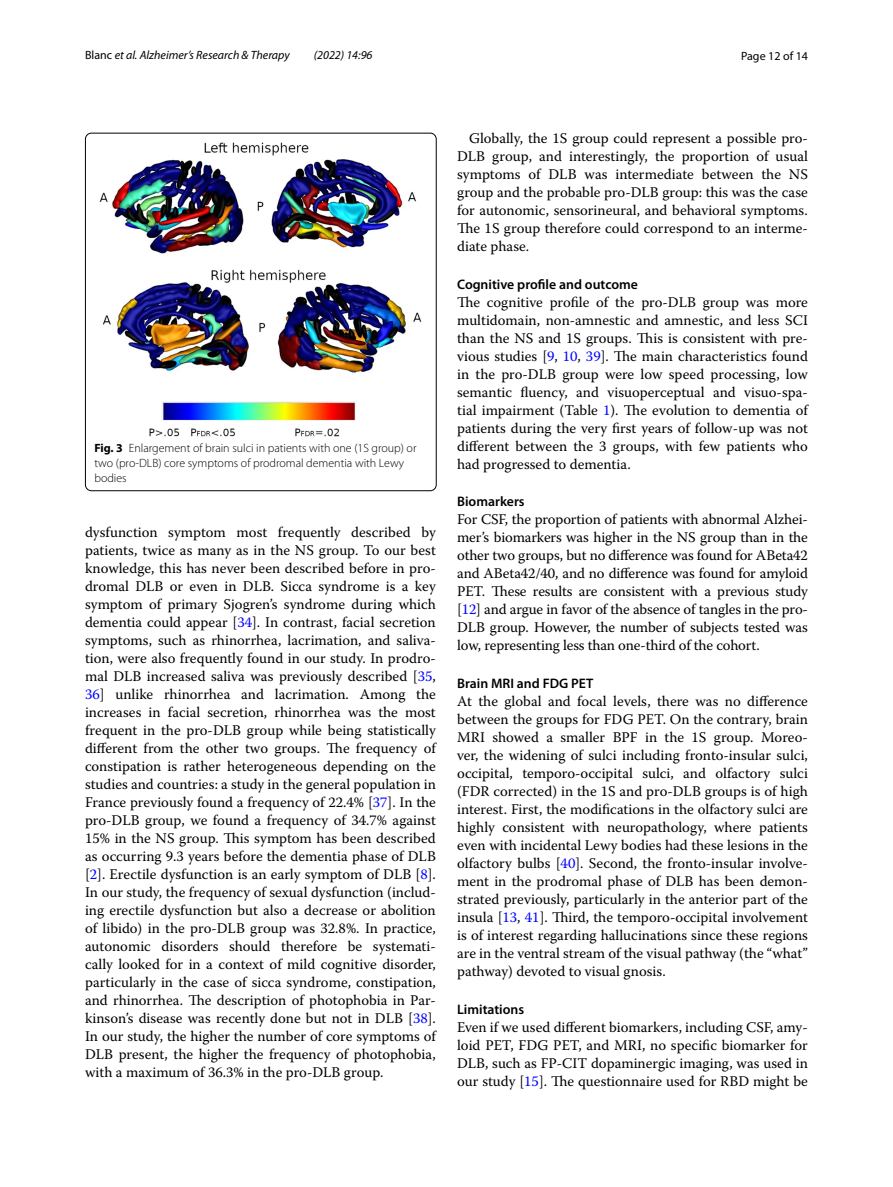
<style>
.page{position:relative;width:893px;height:1187px;background:#fff}
.page>*{position:absolute;margin:0;border:0;box-sizing:border-box;transform-origin:0 0}
.t1{font:14.7px/18px "Warnock Pro";color:#000;text-align:justify}
.t2{font:600 13.8px "Myriad Pro";color:#000}
.t3{font:300 12px/15px "Myriad Pro";color:#000}
.t4{font:italic 12px "Myriad Pro";color:#000}
.t5{font:12px "Myriad Pro";color:#000}
.s1{font-style:normal}
.s2{font-weight:700}
.s3{color:#00f}
</style>
<div class="page">
<img style="left:100px;top:142px;width:322px;height:294px">
<div style="left:85px;top:133px;width:351px;height:358px;border:1px solid #000;border-radius:6px"></div>
<p class="t4" style="left:85px;top:48px;width:206px"><span class="s1">Blanc</span> et al. Alzheimer’s Research &amp; Therapy</p>
<p class="t4" style="left:314px;top:48px;width:60px">(2022) 14:96</p>
<p class="t5" style="left:741px;top:48px;width:68px">Page 12 of 14</p>
<p class="t3" style="left:94px;top:440px;width:324px"><span class="s2">Fig. 3</span> Enlargement of brain sulci in patients with one (1S group) or two (pro-DLB) core symptoms of prodromal dementia with Lewy bodies</p>
<p class="t1" style="left:85px;top:522px;width:352px">dysfunction symptom most frequently described by patients, twice as many as in the NS group. To our best knowledge, this has never been described before in pro&shy;dromal DLB or even in DLB. Sicca syndrome is a key symptom of primary Sjogren’s syndrome during which dementia could appear [<span class="s3">34</span>]. In contrast, facial secretion symptoms, such as rhinorrhea, lacrimation, and saliva&shy;tion, were also frequently found in our study. In prodro&shy;mal DLB increased saliva was previously described [<span class="s3">35</span>, <span class="s3">36</span>] unlike rhinorrhea and lacrimation. Among the increases in facial secretion, rhinorrhea was the most frequent in the pro-DLB group while being statistically different from the other two groups. The frequency of constipation is rather heterogeneous depending on the studies and countries: a study in the general population in France previously found a frequency of 22.4% [<span class="s3">37</span>]. In the pro-DLB group, we found a frequency of 34.7% against 15% in the NS group. This symptom has been described as occurring 9.3 years before the dementia phase of DLB [<span class="s3">2</span>]. Erectile dysfunction is an early symptom of DLB [<span class="s3">8</span>].<br>In our study, the frequency of sexual dysfunction (includ&shy;ing erectile dysfunction but also a decrease or abolition of libido) in the pro-DLB group was 32.8%. In practice, autonomic disorders should therefore be systemati&shy;cally looked for in a context of mild cognitive disorder, particularly in the case of sicca syndrome, constipation, and rhinorrhea. The description of photophobia in Par&shy;kinson’s disease was recently done but not in DLB [<span class="s3">38</span>].<br>In our study, the higher the number of core symptoms of DLB present, the higher the frequency of photophobia, with a maximum of 36.3% in the pro-DLB group.</p>
<p class="t1" style="left:457px;top:128px;width:352px;text-indent:12px">Globally, the 1S group could represent a possible pro-DLB group, and interestingly, the proportion of usual symptoms of DLB was intermediate between the NS group and the probable pro-DLB group: this was the case for autonomic, sensorineural, and behavioral symptoms.<br>The 1S group therefore could correspond to an interme&shy;diate phase.</p>
<p class="t2" style="left:457px;top:275px;width:182px">Cognitive profile and outcome</p>
<p class="t1" style="left:457px;top:292px;width:352px">The cognitive profile of the pro-DLB group was more multidomain, non-amnestic and amnestic, and less SCI than the NS and 1S groups. This is consistent with pre&shy;vious studies [<span class="s3">9</span>, <span class="s3">10</span>, <span class="s3">39</span>]. The main characteristics found in the pro-DLB group were low speed processing, low semantic fluency, and visuoperceptual and visuo-spa&shy;tial impairment (Table <span class="s3">1</span>). The evolution to dementia of patients during the very first years of follow-up was not different between the 3 groups, with few patients who had progressed to dementia.</p>
<p class="t2" style="left:457px;top:493px;width:69px">Biomarkers</p>
<p class="t1" style="left:457px;top:510px;width:352px">For CSF, the proportion of patients with abnormal Alzhei&shy;mer’s biomarkers was higher in the NS group than in the other two groups, but no difference was found for ABeta42 and ABeta42/40, and no difference was found for amyloid PET. These results are consistent with a previous study [<span class="s3">12</span>] and argue in favor of the absence of tangles in the pro-DLB group. However, the number of subjects tested was low, representing less than one-third of the cohort.</p>
<p class="t2" style="left:457px;top:674px;width:138px">Brain MRI and FDG PET</p>
<p class="t1" style="left:457px;top:692px;width:352px">At the global and focal levels, there was no difference between the groups for FDG PET. On the contrary, brain MRI showed a smaller BPF in the 1S group. Moreo&shy;ver, the widening of sulci including fronto-insular sulci, occipital, temporo-occipital sulci, and olfactory sulci (FDR corrected) in the 1S and pro-DLB groups is of high interest. First, the modifications in the olfactory sulci are highly consistent with neuropathology, where patients even with incidental Lewy bodies had these lesions in the olfactory bulbs [<span class="s3">40</span>]. Second, the fronto-insular involve&shy;ment in the prodromal phase of DLB has been demon&shy;strated previously, particularly in the anterior part of the insula [<span class="s3">13</span>, <span class="s3">41</span>]. Third, the temporo-occipital involvement is of interest regarding hallucinations since these regions are in the ventral stream of the visual pathway (the “what” pathway) devoted to visual gnosis.</p>
<p class="t2" style="left:457px;top:1000px;width:69px">Limitations</p>
<p class="t1" style="left:457px;top:1018px;width:352px">Even if we used different biomarkers, including CSF, amy&shy;loid PET, FDG PET, and MRI, no specific biomarker for DLB, such as FP-CIT dopaminergic imaging, was used in our study [<span class="s3">15</span>]. The questionnaire used for RBD might be</p>
</div>
